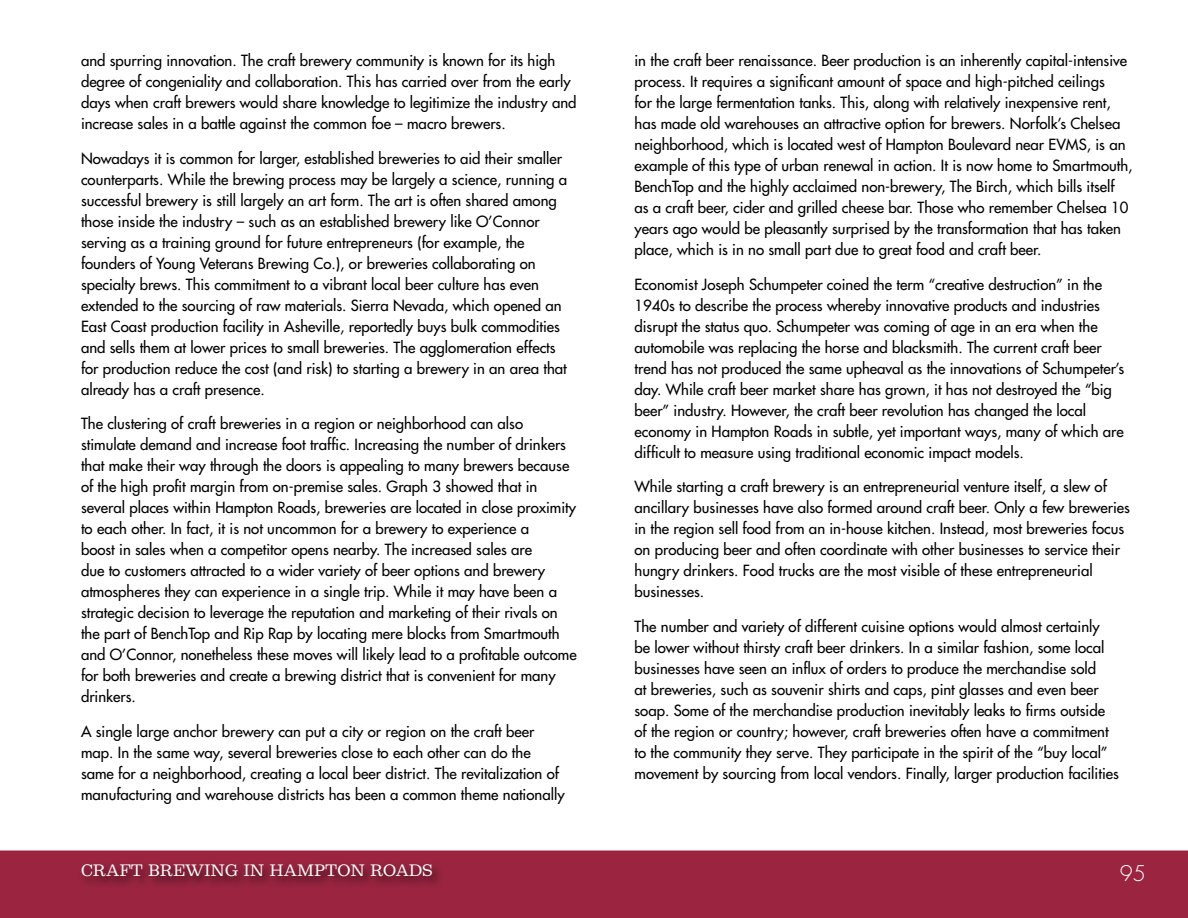
<style>
.page{position:relative;width:1188px;height:918px;background:#fff}
.page>*{position:absolute;margin:0;border:0;box-sizing:border-box;transform-origin:0 0}
.t1{font:300 21px "Futura Std";color:#fff}
.t2{font:500 15px/21px "Futura Std";color:#000}
.t3{font:15px "Belizio";color:#fff}
</style>
<div class="page">
<div style="left:0;top:850px;width:1188px;height:68px;background:#9b2541"></div>
<div style="left:78px;top:861px;width:366px;height:28px;background:#000;opacity:.75"></div>
<p class="t2" style="left:81px;top:50px;width:497px">and spurring innovation. The craft brewery community is known for its high degree of congeniality and collaboration. This has carried over from the early days when craft brewers would share knowledge to legitimize the industry and increase sales in a battle against the common foe – macro brewers.</p>
<p class="t2" style="left:81px;top:148px;width:488px">Nowadays it is common for larger, established breweries to aid their smaller counterparts. While the brewing process may be largely a science, running a successful brewery is still largely an art form. The art is often shared among those inside the industry – such as an established brewery like O’Connor serving as a training ground for future entrepreneurs (for example, the founders of Young Veterans Brewing Co.), or breweries collaborating on specialty brews. This commitment to a vibrant local beer culture has even extended to the sourcing of raw materials. Sierra Nevada, which opened an East Coast production facility in Asheville, reportedly buys bulk commodities and sells them at lower prices to small breweries. The agglomeration effects for production reduce the cost (and risk) to starting a brewery in an area that already has a craft presence.</p>
<p class="t2" style="left:81px;top:413px;width:497px">The clustering of craft breweries in a region or neighborhood can also stimulate demand and increase foot traffic. Increasing the number of drinkers that make their way through the doors is appealing to many brewers because of the high profit margin from on-premise sales. Graph 3 showed that in several places within Hampton Roads, breweries are located in close proximity to each other. In fact, it is not uncommon for a brewery to experience a<br>boost in sales when a competitor opens nearby. The increased sales are<br>due to customers attracted to a wider variety of beer options and brewery atmospheres they can experience in a single trip. While it may have been a strategic decision to leverage the reputation and marketing of their rivals on the part of BenchTop and Rip Rap by locating mere blocks from Smartmouth and O’Connor, nonetheless these moves will likely lead to a profitable outcome for both breweries and create a brewing district that is convenient for many drinkers.</p>
<p class="t2" style="left:81px;top:721px;width:485px">A single large anchor brewery can put a city or region on the craft beer map. In the same way, several breweries close to each other can do the same for a neighborhood, creating a local beer district. The revitalization of manufacturing and warehouse districts has been a common theme nationally</p>
<p class="t2" style="left:634px;top:50px;width:500px">in the craft beer renaissance. Beer production is an inherently capital-intensive process. It requires a significant amount of space and high-pitched ceilings<br>for the large fermentation tanks. This, along with relatively inexpensive rent, has made old warehouses an attractive option for brewers. Norfolk’s Chelsea neighborhood, which is located west of Hampton Boulevard near EVMS, is an example of this type of urban renewal in action. It is now home to Smartmouth, BenchTop and the highly acclaimed non-brewery, The Birch, which bills itself<br>as a craft beer, cider and grilled cheese bar. Those who remember Chelsea 10 years ago would be pleasantly surprised by the transformation that has taken place, which is in no small part due to great food and craft beer.</p>
<p class="t2" style="left:634px;top:274px;width:491px">Economist Joseph Schumpeter coined the term “creative destruction” in the 1940s to describe the process whereby innovative products and industries disrupt the status quo. Schumpeter was coming of age in an era when the automobile was replacing the horse and blacksmith. The current craft beer trend has not produced the same upheaval as the innovations of Schumpeter’s day. While craft beer market share has grown, it has not destroyed the “big beer” industry. However, the craft beer revolution has changed the local economy in Hampton Roads in subtle, yet important ways, many of which are difficult to measure using traditional economic impact models.</p>
<p class="t2" style="left:634px;top:476px;width:497px">While starting a craft brewery is an entrepreneurial venture itself, a slew of ancillary businesses have also formed around craft beer. Only a few breweries in the region sell food from an in-house kitchen. Instead, most breweries focus on producing beer and often coordinate with other businesses to service their hungry drinkers. Food trucks are the most visible of these entrepreneurial businesses.</p>
<p class="t2" style="left:634px;top:616px;width:486px">The number and variety of different cuisine options would almost certainly be lower without thirsty craft beer drinkers. In a similar fashion, some local businesses have seen an influx of orders to produce the merchandise sold<br>at breweries, such as souvenir shirts and caps, pint glasses and even beer soap. Some of the merchandise production inevitably leaks to firms outside of the region or country; however, craft breweries often have a commitment to the community they serve. They participate in the spirit of the “buy local” movement by sourcing from local vendors. Finally, larger production facilities</p>
<p class="t3" style="left:81px;top:861px;width:353px">CRAFT BREWING IN HAMPTON ROADS</p>
<h1 class="t1" style="left:1120px;top:861px;width:28px">95</h1>
</div>
